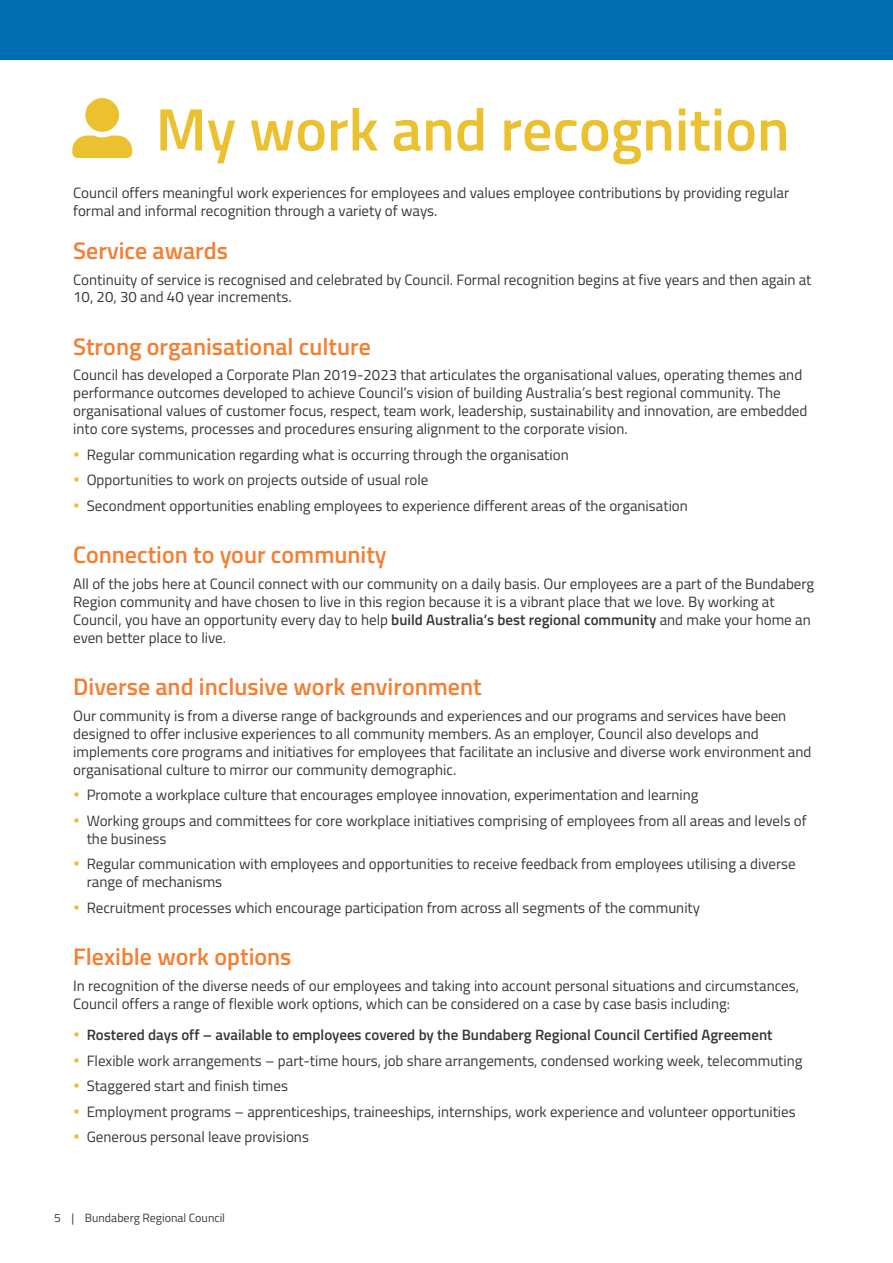
<style>
.page{position:relative;width:893px;height:1263px;background:#fff}
.page>*{position:absolute;margin:0;border:0;box-sizing:border-box;transform-origin:0 0}
.t1{font:600 60px "Titillium";color:#ecc130}
.t2{font:600 24px "Titillium";color:#f57e31}
.t3{font:15px/18px "Titillium";color:#34383a}
.t4{font:600 15px "Titillium";color:#34383a}
.t5{font:12px "Titillium";color:#383b3e}
.s1{font-weight:600}
</style>
<div class="page">
<div style="left:0;top:0;width:892px;height:60px;background:#006eb0"></div>
<h1 class="t1" style="left:156px;top:108px;width:635px">My work and recognition</h1>
<p class="t3" style="left:73px;top:185px;width:717px">Council offers meaningful work experiences for employees and values employee contributions by providing regular formal and informal recognition through a variety of ways.</p>
<h2 class="t2" style="left:73px;top:242px;width:156px">Service awards</h2>
<p class="t3" style="left:73px;top:272px;width:740px">Continuity of service is recognised and celebrated by Council. Formal recognition begins at five years and then again at<br>10, 20, 30 and 40 year increments.</p>
<h2 class="t2" style="left:73px;top:338px;width:299px">Strong organisational culture</h2>
<p class="t3" style="left:73px;top:368px;width:736px">Council has developed a Corporate Plan 2019-2023 that articulates the organisational values, operating themes and performance outcomes developed to achieve Council’s vision of building Australia’s best regional community. The organisational values of customer focus, respect, team work, leadership, sustainability and innovation, are embedded into core systems, processes and procedures ensuring alignment to the corporate vision.</p>
<p class="t3" style="left:87px;top:444px;width:603px;line-height:25.5px">Regular communication regarding what is occurring through the organisation<br>Opportunities to work on projects outside of usual role<br>Secondment opportunities enabling employees to experience different areas of the organisation</p>
<h2 class="t2" style="left:73px;top:546px;width:315px">Connection to your community</h2>
<p class="t3" style="left:73px;top:576px;width:742px">All of the jobs here at Council connect with our community on a daily basis. Our employees are a part of the Bundaberg Region community and have chosen to live in this region because it is a vibrant place that we love. By working at Council, you have an opportunity every day to help <span class="s1">build Australia’s best regional community</span> and make your home an even better place to live.</p>
<h2 class="t2" style="left:73px;top:678px;width:410px">Diverse and inclusive work environment</h2>
<p class="t3" style="left:73px;top:708px;width:740px">Our community is from a diverse range of backgrounds and experiences and our programs and services have been designed to offer inclusive experiences to all community members. As an employer, Council also develops and implements core programs and initiatives for employees that facilitate an inclusive and diverse work environment and organisational culture to mirror our community demographic.</p>
<p class="t3" style="left:87px;top:784px;width:721px;line-height:25.5px">Promote a workplace culture that encourages employee innovation, experimentation and learning<br>Working groups and committees for core workplace initiatives comprising of employees from all areas and levels of</p>
<p class="t3" style="left:87px;top:827px;width:710px;line-height:25.5px">the business<br>Regular communication with employees and opportunities to receive feedback from employees utilising a diverse</p>
<p class="t3" style="left:87px;top:871px;width:615px;line-height:25.5px">range of mechanisms<br>Recruitment processes which encourage participation from across all segments of the community</p>
<h2 class="t2" style="left:73px;top:948px;width:220px">Flexible work options</h2>
<p class="t3" style="left:73px;top:978px;width:727px">In recognition of the diverse needs of our employees and taking into account personal situations and circumstances,<br>Council offers a range of flexible work options, which can be considered on a case by case basis including:</p>
<p class="t4" style="left:87px;top:1030px;width:687px">Rostered days off – available to employees covered by the Bundaberg Regional Council Certified Agreement</p>
<p class="t3" style="left:87px;top:1049px;width:717px;line-height:25.5px">Flexible work arrangements – part-time hours, job share arrangements, condensed working week, telecommuting Staggered start and finish times<br>Employment programs – apprenticeships, traineeships, internships, work experience and volunteer opportunities Generous personal leave provisions</p>
<p class="t5" style="left:54px;top:1213px;width:172px">5 | Bundaberg Regional Council</p>
</div>
